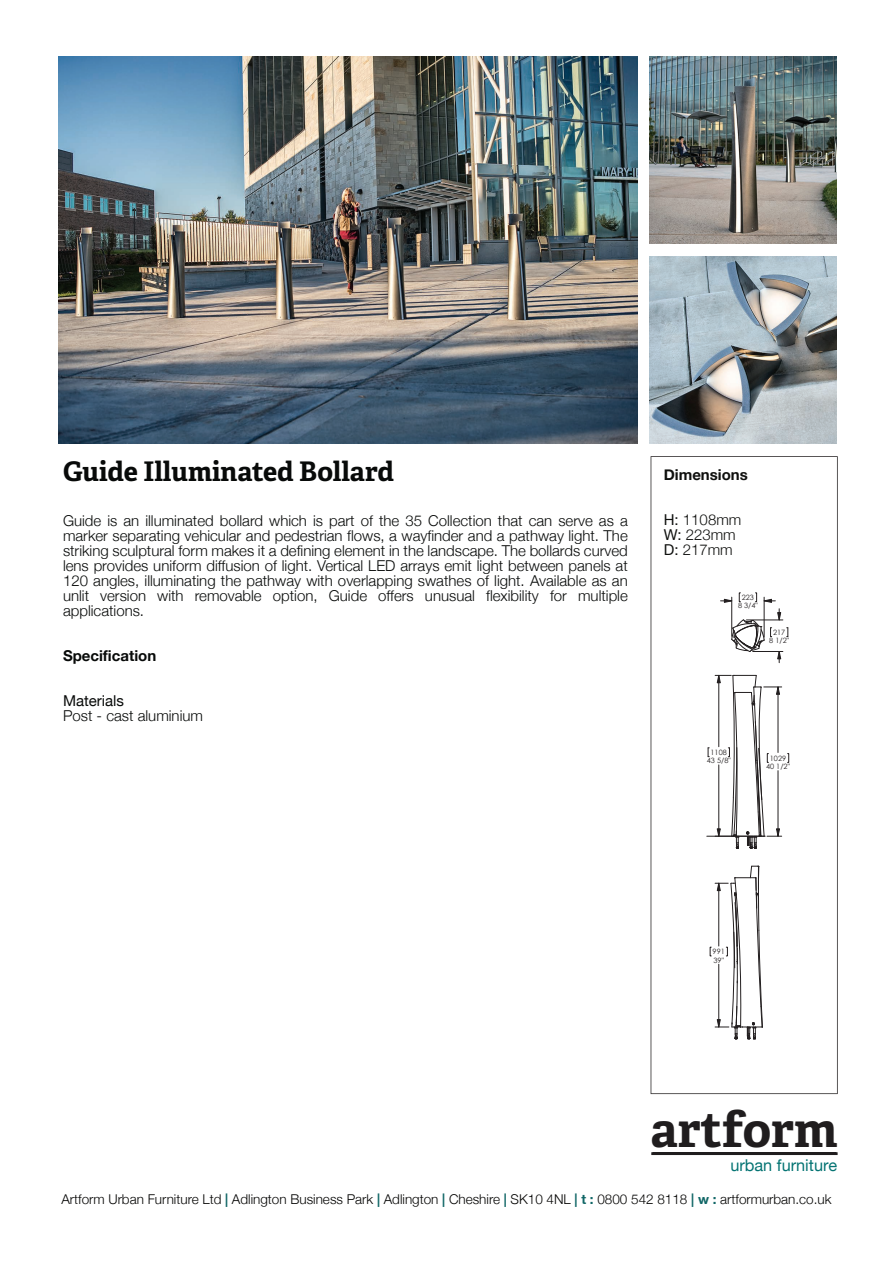
<style>
.page{position:relative;width:893px;height:1263px;background:#fff}
.page>*{position:absolute;margin:0;border:0;box-sizing:border-box;transform-origin:0 0}
.t1{font:700 48.9px "Adelle Basic";color:#201d1e}
.t2{font:700 27px "Adelle Basic";color:#080a09}
.t3{font:16.35px "Helvetica Neue";color:#057473}
.t4{font:300 15px/15px "Helvetica Neue";color:#080a09;text-align:justify}
.t5{font:300 15px/15px "Helvetica Neue";color:#0f100e}
.t6{font:700 15px "Helvetica Neue";color:#080a09}
.t7{font:700 15px "Helvetica Neue";color:#0f100e}
.t8{font:15px "Helvetica Neue";color:#080a09}
.t9{font:300 13.5px "Helvetica Neue";color:#050504}
.t10{font:7.35px/8.2px "Century Gothic";color:#231f20;text-align:center}
.s1{font-weight:400}
.s2{font-weight:700;color:#106666}
</style>
<div class="page">
<svg style="left:651px;top:456px;width:187px;height:638px"></svg>
<div style="left:651px;top:1152px;width:187px;height:3px;border:2px solid #201d1e"></div>
<hr style="left:707px;top:836px;width:58px;height:1px;background:#231f20">
<svg style="left:739px;top:592px;width:2px;height:10px"></svg>
<svg style="left:755px;top:592px;width:2px;height:10px"></svg>
<hr style="left:764px;top:597px;width:1px;height:40px;background:#231f20">
<hr style="left:731px;top:597px;width:1px;height:39px;background:#231f20">
<svg style="left:763px;top:598px;width:12px;height:5px"></svg>
<svg style="left:720px;top:598px;width:13px;height:5px"></svg>
<svg style="left:708px;top:609px;width:81px;height:546px"></svg>
<img style="left:59px;top:56px;width:578px;height:387px">
<img style="left:650px;top:56px;width:187px;height:187px">
<img style="left:650px;top:256px;width:187px;height:187px">
<h2 class="t2" style="left:63px;top:454px;width:332px">Guide Illuminated Bollard</h2>
<p class="t4" style="left:63px;top:513px;width:566px">Guide is an illuminated bollard which is part of the 35 Collection that can serve as a marker separating vehicular and pedestrian flows, a wayfinder and a pathway light. The striking sculptural form makes it a defining element in the landscape. The bollards curved lens provides uniform diffusion of light. Vertical LED arrays emit light between panels at 120 angles, illuminating the pathway with overlapping swathes of light. Available as an unlit version with removable option, Guide offers unusual flexibility for multiple applications.</p>
<p class="t6" style="left:63px;top:646px;width:95px">Specification</p>
<p class="t8" style="left:63px;top:692px;width:63px">Materials</p>
<p class="t4" style="left:63px;top:708px;width:141px">Post - cast aluminium</p>
<p class="t7" style="left:664px;top:466px;width:86px">Dimensions</p>
<p class="t5" style="left:664px;top:512px;width:79px"><span class="s1">H:</span> 1108mm<br><span class="s1">W:</span> 223mm<br><span class="s1">D:</span> 217mm</p>
<p class="t10" style="left:738px;top:593px;width:21px">223<br>8 3/4"</p>
<p class="t10" style="left:773px;top:628px;width:14px">217</p>
<p class="t10" style="left:769px;top:636px;width:21px">8 1/2"</p>
<p class="t10" style="left:711px;top:748px;width:18px">1108</p>
<p class="t10" style="left:707px;top:756px;width:25px">43 5/8"</p>
<p class="t10" style="left:766px;top:754px;width:25px">1029<br>40 1/2"</p>
<p class="t10" style="left:713px;top:947px;width:14px;text-align:left">991<br>39"</p>
<h1 class="t1" style="left:651px;top:1099px;width:189px">artform</h1>
<p class="t3" style="left:730px;top:1155px;width:108px">urban furniture</p>
<p class="t9" style="left:61px;top:1190px;width:772px">Artform Urban Furniture Ltd <span class="s2">|</span> Adlington Business Park <span class="s2">|</span> Adlington <span class="s2">|</span> Cheshire <span class="s2">|</span> SK10 4NL <span class="s2">| t :</span> 0800 542 8118 <span class="s2">| w :</span> artformurban.co.uk</p>
</div>
